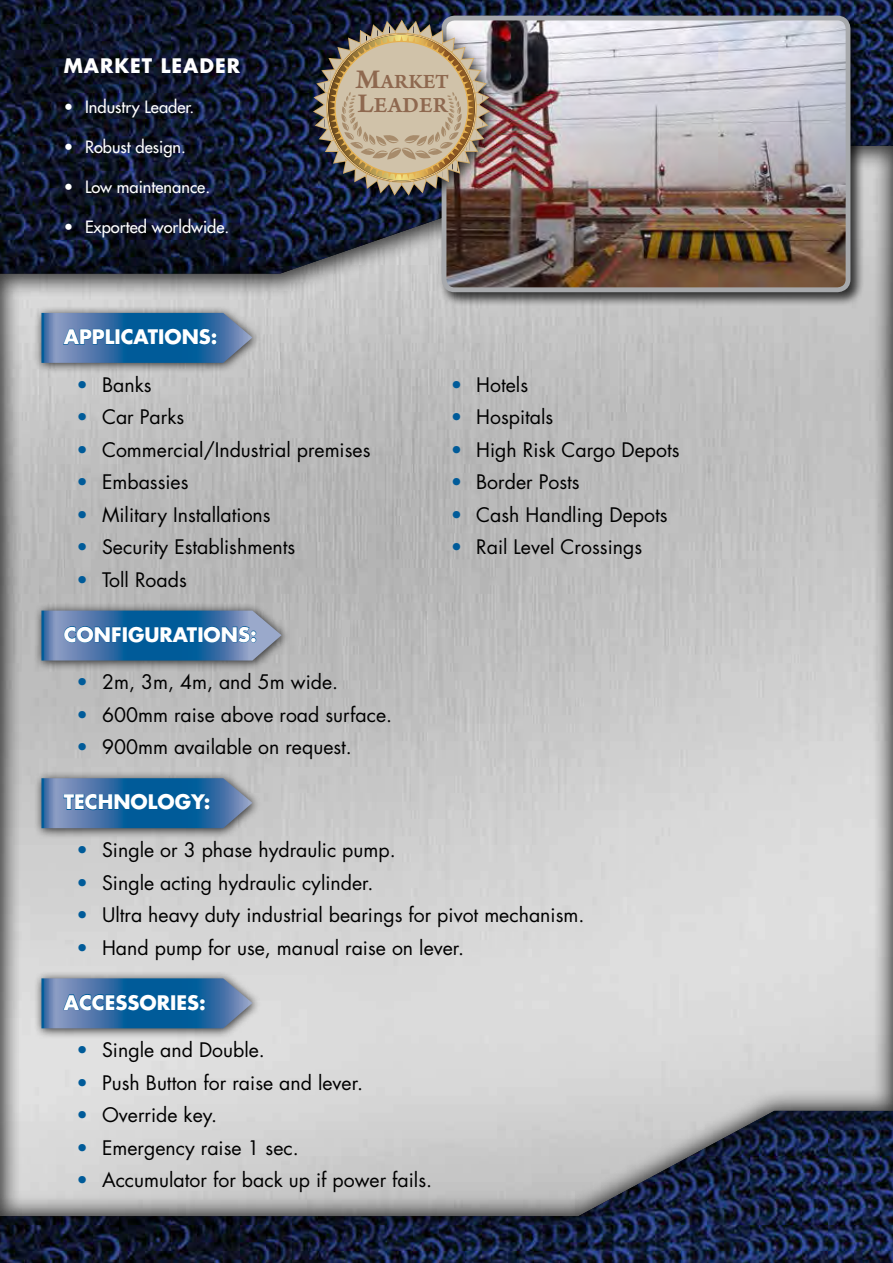
<style>
.page{position:relative;width:893px;height:1263px;background:#fff}
.page>*{position:absolute;margin:0;border:0;box-sizing:border-box;transform-origin:0 0}
.t1{font:22.8px "Arno Pro Smbd Sm Text";letter-spacing:.005em;color:#8e684f}
.t2{font:21.45px "Arno Pro Smbd Sm Text";color:#8e684f}
.t3{font:19.5px "Futura Std";color:#000}
.t4{font:700 19.5px "Futura Std";color:#fff}
.t5{font:700 19.5px "Futura Std";letter-spacing:.05em;color:#fff}
.t6{font:500 16.5px "Futura Std";color:#fff}
.s1{font-size:28.5px}
.s2{color:#005b99}
</style>
<div class="page">
<img style="left:0;top:0;width:893px;height:1263px">
<div style="left:0;top:108px;width:893px;height:1146px;background:#000;opacity:.75"></div>
<div style="left:0;top:144px;width:893px;height:1074px;background:#000;opacity:.75"></div>
<div style="left:34px;top:771px;width:228px;height:68px;background:#000;opacity:.75"></div>
<svg style="left:41px;top:778px;width:211px;height:50px;background:#3570a4"></svg>
<div style="left:34px;top:971px;width:228px;height:68px;background:#000;opacity:.75"></div>
<svg style="left:41px;top:978px;width:211px;height:50px;background:#3771a5"></svg>
<div style="left:34px;top:603px;width:257px;height:68px;background:#000;opacity:.75"></div>
<svg style="left:41px;top:611px;width:241px;height:49px;background:#3d74a7"></svg>
<div style="left:34px;top:305px;width:228px;height:68px;background:#000;opacity:.75"></div>
<svg style="left:41px;top:313px;width:211px;height:50px;background:#3570a4"></svg>
<div style="left:438px;top:12px;width:426px;height:294px;background:#000;opacity:.75"></div>
<img style="left:444px;top:18px;width:404px;height:272px">
<div style="left:442px;top:16px;width:408px;height:276px;border:5px solid #a7a9ac;border-radius:11px"></div>
<div style="left:308px;top:15px;width:195px;height:193px;background:#000;opacity:.75"></div>
<img style="left:312px;top:19px;width:179px;height:177px">
<p class="t5" style="left:64px;top:53px;width:178px">MARKET LEADER</p>
<p class="t6" style="left:64px;top:97px;width:132px">• Industry Leader.</p>
<p class="t6" style="left:64px;top:137px;width:124px">• Robust design.</p>
<p class="t6" style="left:64px;top:176px;width:148px">• Low maintenance.</p>
<p class="t6" style="left:64px;top:216px;width:167px">• Exported worldwide.</p>
<p class="t2" style="left:356px;top:69px;width:94px"><span class="s1">M</span>ARKET</p>
<p class="t1" style="left:357px;top:91px;width:92px"><span class="s1">L</span>EADER</p>
<p class="t4" style="left:64px;top:324px;width:155px">APPLICATIONS:</p>
<p class="t3" style="left:77px;top:372px;width:77px"><span class="s2">•</span> Banks</p>
<p class="t3" style="left:77px;top:405px;width:109px"><span class="s2">•</span> Car Parks</p>
<p class="t3" style="left:77px;top:437px;width:295px"><span class="s2">•</span> Commercial/Industrial premises</p>
<p class="t3" style="left:77px;top:470px;width:113px"><span class="s2">•</span> Embassies</p>
<p class="t3" style="left:77px;top:502px;width:196px"><span class="s2">•</span> Military Installations</p>
<p class="t3" style="left:77px;top:535px;width:220px"><span class="s2">•</span> Security Establishments</p>
<p class="t3" style="left:77px;top:567px;width:112px"><span class="s2">•</span> Toll Roads</p>
<p class="t4" style="left:64px;top:621px;width:195px">CONFIGURATIONS:</p>
<p class="t3" style="left:77px;top:670px;width:263px"><span class="s2">•</span> 2m, 3m, 4m, and 5m wide.</p>
<p class="t3" style="left:77px;top:702px;width:317px"><span class="s2">•</span> 600mm raise above road surface.</p>
<p class="t3" style="left:77px;top:735px;width:277px"><span class="s2">•</span> 900mm available on request.</p>
<p class="t3" style="left:451px;top:372px;width:79px"><span class="s2">•</span> Hotels</p>
<p class="t3" style="left:451px;top:405px;width:104px"><span class="s2">•</span> Hospitals</p>
<p class="t3" style="left:451px;top:437px;width:230px"><span class="s2">•</span> High Risk Cargo Depots</p>
<p class="t3" style="left:451px;top:470px;width:130px"><span class="s2">•</span> Border Posts</p>
<p class="t3" style="left:451px;top:502px;width:218px"><span class="s2">•</span> Cash Handling Depots</p>
<p class="t3" style="left:451px;top:535px;width:193px"><span class="s2">•</span> Rail Level Crossings</p>
<p class="t4" style="left:64px;top:789px;width:148px">TECHNOLOGY:</p>
<p class="t3" style="left:77px;top:837px;width:321px"><span class="s2">•</span> Single or 3 phase hydraulic pump.</p>
<p class="t3" style="left:77px;top:870px;width:299px"><span class="s2">•</span> Single acting hydraulic cylinder.</p>
<p class="t3" style="left:77px;top:902px;width:509px"><span class="s2">•</span> Ultra heavy duty industrial bearings for pivot mechanism.</p>
<p class="t3" style="left:77px;top:935px;width:389px"><span class="s2">•</span> Hand pump for use, manual raise on lever.</p>
<p class="t4" style="left:64px;top:989px;width:144px">ACCESSORIES:</p>
<p class="t3" style="left:77px;top:1037px;width:190px"><span class="s2">•</span> Single and Double.</p>
<p class="t3" style="left:77px;top:1070px;width:288px"><span class="s2">•</span> Push Button for raise and lever.</p>
<p class="t3" style="left:77px;top:1102px;width:142px"><span class="s2">•</span> Override key.</p>
<p class="t3" style="left:77px;top:1135px;width:224px"><span class="s2">•</span> Emergency raise 1 sec.</p>
<p class="t3" style="left:77px;top:1167px;width:357px"><span class="s2">•</span> Accumulator for back up if power fails.</p>
</div>
